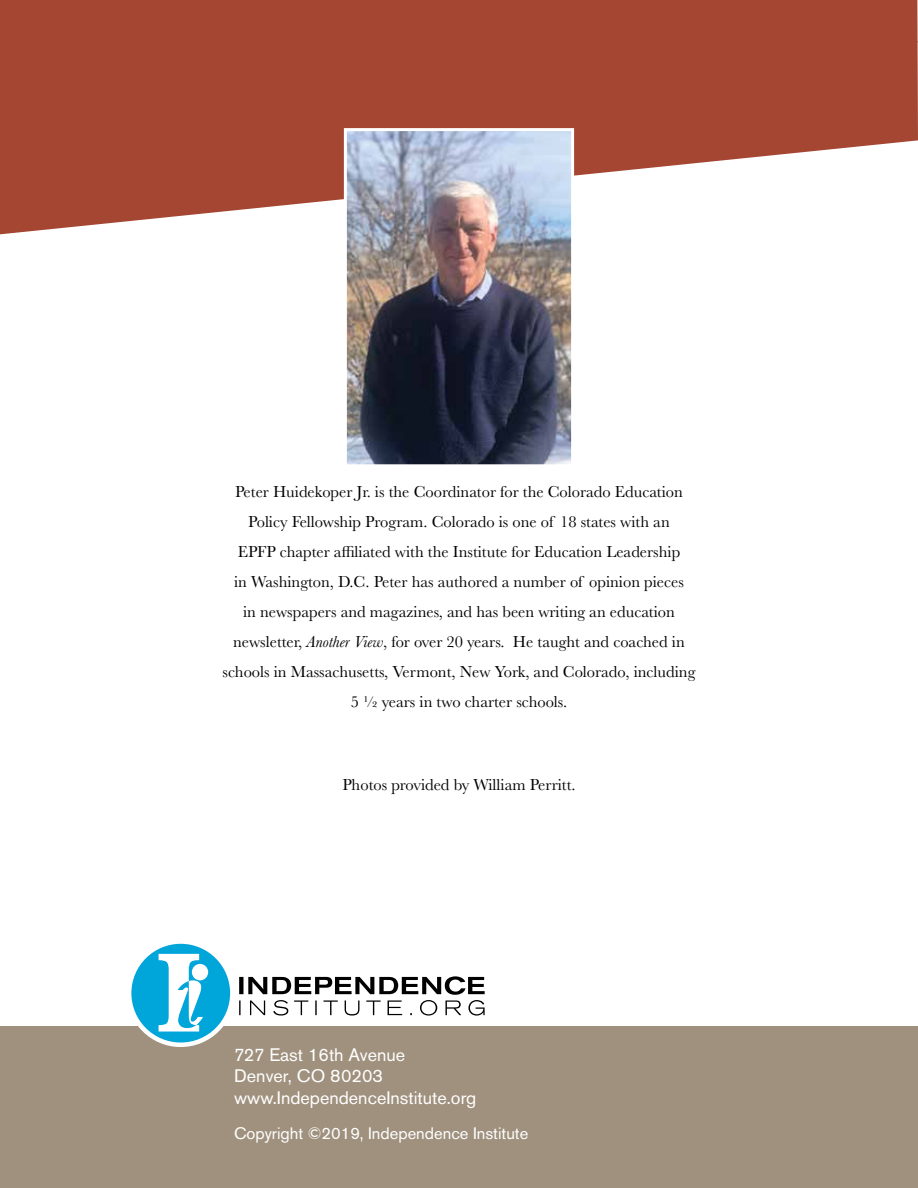
<style>
.page{position:relative;width:918px;height:1188px;background:#fff}
.page>*{position:absolute;margin:0;border:0;box-sizing:border-box;transform-origin:0 0}
.t1{font:18px/21.6px "Akzidenz Grotesk BE";color:#fff}
.t2{font:16.5px/30px "Baskerville";color:#000;text-align:center}
.t3{font:16.5px "Akzidenz Grotesk BE";color:#fff}
.s1{font-style:italic}
</style>
<div class="page">
<svg style="left:0;top:0;width:918px;height:234px;fill:#a54632"></svg>
<div style="left:0;top:1026px;width:918px;height:162px;background:#a0917e"></div>
<svg style="left:239px;top:976px;width:246px;height:40px"></svg>
<div style="left:127px;top:939px;width:108px;height:108px;background:#fff;border-radius:50%"></div>
<div style="left:131px;top:944px;width:99px;height:99px;background:#00a5da;border-radius:50%"></div>
<div style="left:192px;top:964px;width:16px;height:16px;background:#fff;border-radius:50%"></div>
<svg style="left:159px;top:954px;width:44px;height:78px"></svg>
<img style="left:348px;top:132px;width:222px;height:331px">
<div style="left:344px;top:128px;width:230px;height:339px;border:3px solid #fff"></div>
<p class="t2" style="left:223px;top:477px;width:474px">Peter Huidekoper Jr. is the Coordinator for the Colorado Education Policy Fellowship Program. Colorado is one of 18 states with an<br>EPFP chapter affiliated with the Institute for Education Leadership<br>in Washington, D.C. Peter has authored a number of opinion pieces<br>in newspapers and magazines, and has been writing an education newsletter, <span class="s1">Another View</span>, for over 20 years. He taught and coached in schools in Massachusetts, Vermont, New York, and Colorado, including 5 ½ years in two charter schools.</p>
<p class="t2" style="left:342px;top:769px;width:235px">Photos provided by William Perritt.</p>
<p class="t1" style="left:234px;top:1043px;width:244px">727 East 16th Avenue<br>Denver, CO 80203 www.IndependenceInstitute.org</p>
<p class="t3" style="left:234px;top:1123px;width:296px">Copyright ©2019, Independence Institute</p>
</div>
